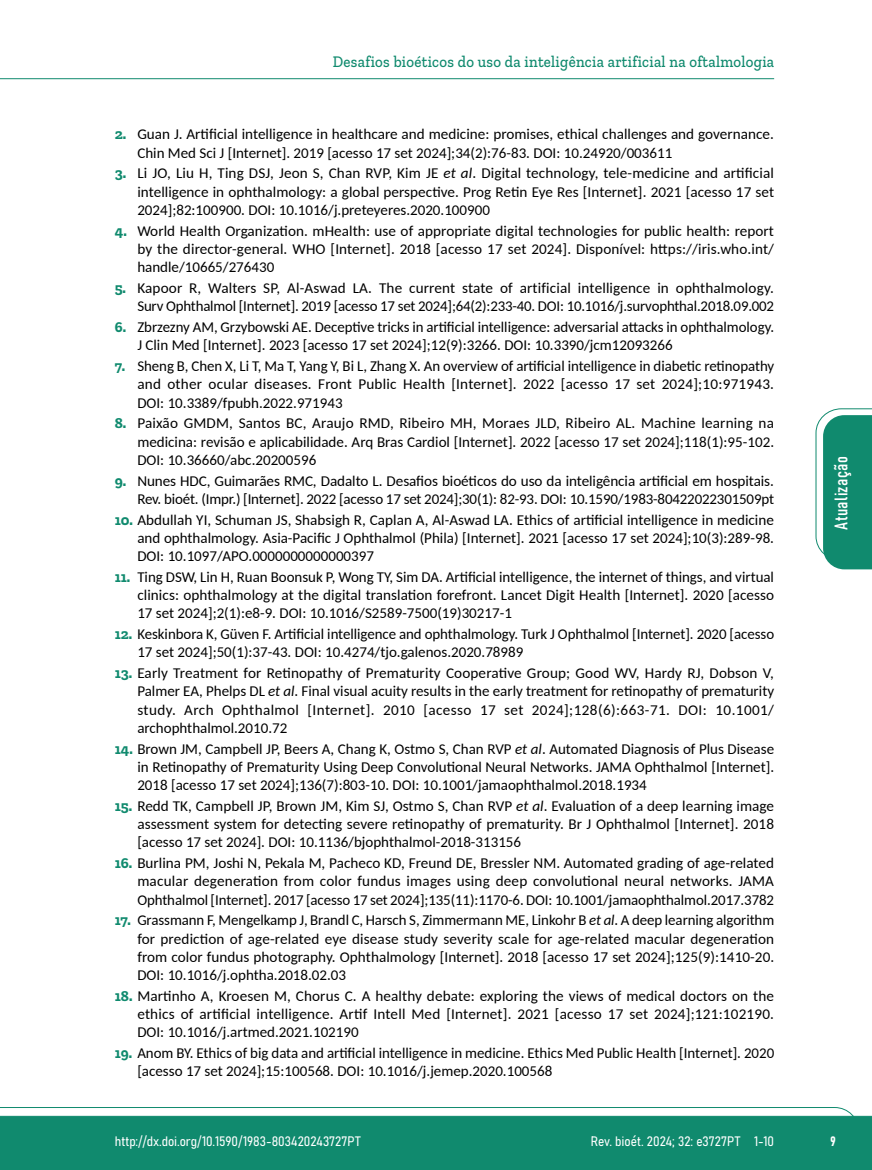
<style>
.page{position:relative;width:872px;height:1170px;background:#fff}
.page>*{position:absolute;margin:0;border:0;box-sizing:border-box;transform-origin:0 0}
.t1{font:18px "Bahnschrift";letter-spacing:.02em;color:#fff}
.t2{font:500 16.5px "Zilla Slab";letter-spacing:.02em;color:#108a6e;scale:.9 1}
.t3{font:15px/18.1px "Carlito";color:#000;text-align:justify}
.t4{font:13.5px "Bahnschrift";color:#fff}
.s1{font-family:"Zilla Slab";font-weight:700;color:#108a6e}
.s2{font-style:italic}
</style>
<div class="page">
<svg style="left:0;top:1107px;width:859px;height:62px;background:#2e9880"></svg>
<hr style="left:0;top:78px;width:774px;height:1px;background:#108a6e">
<svg style="left:815px;top:408px;width:57px;height:161px"></svg>
<p class="t2" style="left:333px;top:53px;width:492px">Desafios bioéticos do uso da inteligência artificial na oftalmologia</p>
<p class="t3" style="left:137px;top:125px;width:638px;text-indent:-22px"><span class="s1">2.</span> Guan J. Artificial intelligence in healthcare and medicine: promises, ethical challenges and governance.<br>Chin Med Sci J [Internet]. 2019 [acesso 17 set 2024];34(2):76-83. DOI: 10.24920/003611</p>
<p class="t3" style="left:137px;top:164px;width:638px;text-indent:-22px"><span class="s1">3.</span> Li JO, Liu H, Ting DSJ, Jeon S, Chan RVP, Kim JE <span class="s2">et al</span>. Digital technology, tele-medicine and artificial intelligence in ophthalmology: a global perspective. Prog Retin Eye Res [Internet]. 2021 [acesso 17 set 2024];82:100900. DOI: 10.1016/j.preteyeres.2020.100900</p>
<p class="t3" style="left:137px;top:221px;width:638px;text-indent:-22px"><span class="s1">4.</span> World Health Organization. mHealth: use of appropriate digital technologies for public health: report by the director-general. WHO [Internet]. 2018 [acesso 17 set 2024]. Disponível: https://iris.who.int/ handle/10665/276430</p>
<p class="t3" style="left:115px;top:278px;width:661px;text-align:right"><span class="s1">5.</span> Kapoor R, Walters SP, Al-Aswad LA. The current state of artificial intelligence in ophthalmology.<br>Surv Ophthalmol [Internet]. 2019 [acesso 17 set 2024];64(2):233-40. DOI: 10.1016/j.survophthal.2018.09.002</p>
<p class="t3" style="left:137px;top:317px;width:638px;text-indent:-22px"><span class="s1">6.</span> Zbrzezny AM, Grzybowski AE. Deceptive tricks in artificial intelligence: adversarial attacks in ophthalmology.<br>J Clin Med [Internet]. 2023 [acesso 17 set 2024];12(9):3266. DOI: 10.3390/jcm12093266</p>
<p class="t3" style="left:137px;top:356px;width:638px;text-indent:-22px"><span class="s1">7.</span> Sheng B, Chen X, Li T, Ma T, Yang Y, Bi L, Zhang X. An overview of artificial intelligence in diabetic retinopathy and other ocular diseases. Front Public Health [Internet]. 2022 [acesso 17 set 2024];10:971943.<br>DOI: 10.3389/fpubh.2022.971943</p>
<p class="t3" style="left:137px;top:413px;width:638px;text-indent:-22px"><span class="s1">8.</span> Paixão GMDM, Santos BC, Araujo RMD, Ribeiro MH, Moraes JLD, Ribeiro AL. Machine learning na medicina: revisão e aplicabilidade. Arq Bras Cardiol [Internet]. 2022 [acesso 17 set 2024];118(1):95-102.<br>DOI: 10.36660/abc.20200596</p>
<p class="t3" style="left:115px;top:471px;width:660px;text-align:right"><span class="s1">9.</span> Nunes HDC, Guimarães RMC, Dadalto L. Desafios bioéticos do uso da inteligência artificial em hospitais.<br>Rev. bioét. (Impr.) [Internet]. 2022 [acesso 17 set 2024];30(1): 82-93. DOI: 10.1590/1983-80422022301509pt</p>
<p class="t3" style="left:137px;top:510px;width:638px;text-indent:-22px"><span class="s1">10.</span> Abdullah YI, Schuman JS, Shabsigh R, Caplan A, Al-Aswad LA. Ethics of artificial intelligence in medicine and ophthalmology. Asia-Pacific J Ophthalmol (Phila) [Internet]. 2021 [acesso 17 set 2024];10(3):289-98.<br>DOI: 10.1097/APO.0000000000000397</p>
<p class="t3" style="left:137px;top:567px;width:638px;text-indent:-22px"><span class="s1">11.</span> Ting DSW, Lin H, Ruan Boonsuk P, Wong TY, Sim DA. Artificial intelligence, the internet of things, and virtual clinics: ophthalmology at the digital translation forefront. Lancet Digit Health [Internet]. 2020 [acesso 17 set 2024];2(1):e8-9. DOI: 10.1016/S2589-7500(19)30217-1</p>
<p class="t3" style="left:137px;top:624px;width:638px;text-indent:-22px"><span class="s1">12.</span> Keskinbora K, Güven F. Artificial intelligence and ophthalmology. Turk J Ophthalmol [Internet]. 2020 [acesso<br>17 set 2024];50(1):37-43. DOI: 10.4274/tjo.galenos.2020.78989</p>
<p class="t3" style="left:137px;top:663px;width:638px;text-indent:-22px"><span class="s1">13.</span> Early Treatment for Retinopathy of Prematurity Cooperative Group; Good WV, Hardy RJ, Dobson V, Palmer EA, Phelps DL <span class="s2">et al</span>. Final visual acuity results in the early treatment for retinopathy of prematurity study. Arch Ophthalmol [Internet]. 2010 [acesso 17 set 2024];128(6):663-71. DOI: 10.1001/ archophthalmol.2010.72</p>
<p class="t3" style="left:137px;top:738px;width:638px;text-indent:-22px"><span class="s1">14.</span> Brown JM, Campbell JP, Beers A, Chang K, Ostmo S, Chan RVP <span class="s2">et al</span>. Automated Diagnosis of Plus Disease in Retinopathy of Prematurity Using Deep Convolutional Neural Networks. JAMA Ophthalmol [Internet].<br>2018 [acesso 17 set 2024];136(7):803-10. DOI: 10.1001/jamaophthalmol.2018.1934</p>
<p class="t3" style="left:137px;top:796px;width:638px;text-indent:-22px"><span class="s1">15.</span> Redd TK, Campbell JP, Brown JM, Kim SJ, Ostmo S, Chan RVP <span class="s2">et al</span>. Evaluation of a deep learning image assessment system for detecting severe retinopathy of prematurity. Br J Ophthalmol [Internet]. 2018 [acesso 17 set 2024]. DOI: 10.1136/bjophthalmol-2018-313156</p>
<p class="t3" style="left:137px;top:853px;width:638px;text-indent:-22px"><span class="s1">16.</span> Burlina PM, Joshi N, Pekala M, Pacheco KD, Freund DE, Bressler NM. Automated grading of age-related macular degeneration from color fundus images using deep convolutional neural networks. JAMA Ophthalmol [Internet]. 2017 [acesso 17 set 2024];135(11):1170-6. DOI: 10.1001/jamaophthalmol.2017.3782</p>
<p class="t3" style="left:137px;top:910px;width:638px;text-indent:-23px"><span class="s1">17.</span> Grassmann F, Mengelkamp J, Brandl C, Harsch S, Zimmermann ME, Linkohr B <span class="s2">et al</span>. A deep learning algorithm for prediction of age-related eye disease study severity scale for age-related macular degeneration from color fundus photography. Ophthalmology [Internet]. 2018 [acesso 17 set 2024];125(9):1410-20.<br>DOI: 10.1016/j.ophtha.2018.02.03</p>
<p class="t3" style="left:137px;top:986px;width:638px;text-indent:-22px"><span class="s1">18.</span> Martinho A, Kroesen M, Chorus C. A healthy debate: exploring the views of medical doctors on the ethics of artificial intelligence. Artif Intell Med [Internet]. 2021 [acesso 17 set 2024];121:102190.<br>DOI: 10.1016/j.artmed.2021.102190</p>
<p class="t3" style="left:137px;top:1043px;width:638px;text-indent:-22px"><span class="s1">19.</span> Anom BY. Ethics of big data and artificial intelligence in medicine. Ethics Med Public Health [Internet]. 2020 [acesso 17 set 2024];15:100568. DOI: 10.1016/j.jemep.2020.100568</p>
<p class="t1" style="left:827px;top:529px;width:75px;rotate:-90deg">Atualização</p>
<p class="t4" style="left:115px;top:1131px;width:247px">http://dx.doi.org/10.1590/1983-803420243727PT</p>
<p class="t4" style="left:591px;top:1131px;width:185px">Rev. bioét. 2024; 32: e3727PT 1-10</p>
<p class="t4" style="left:830px;top:1130px;width:7px">9</p>
</div>
